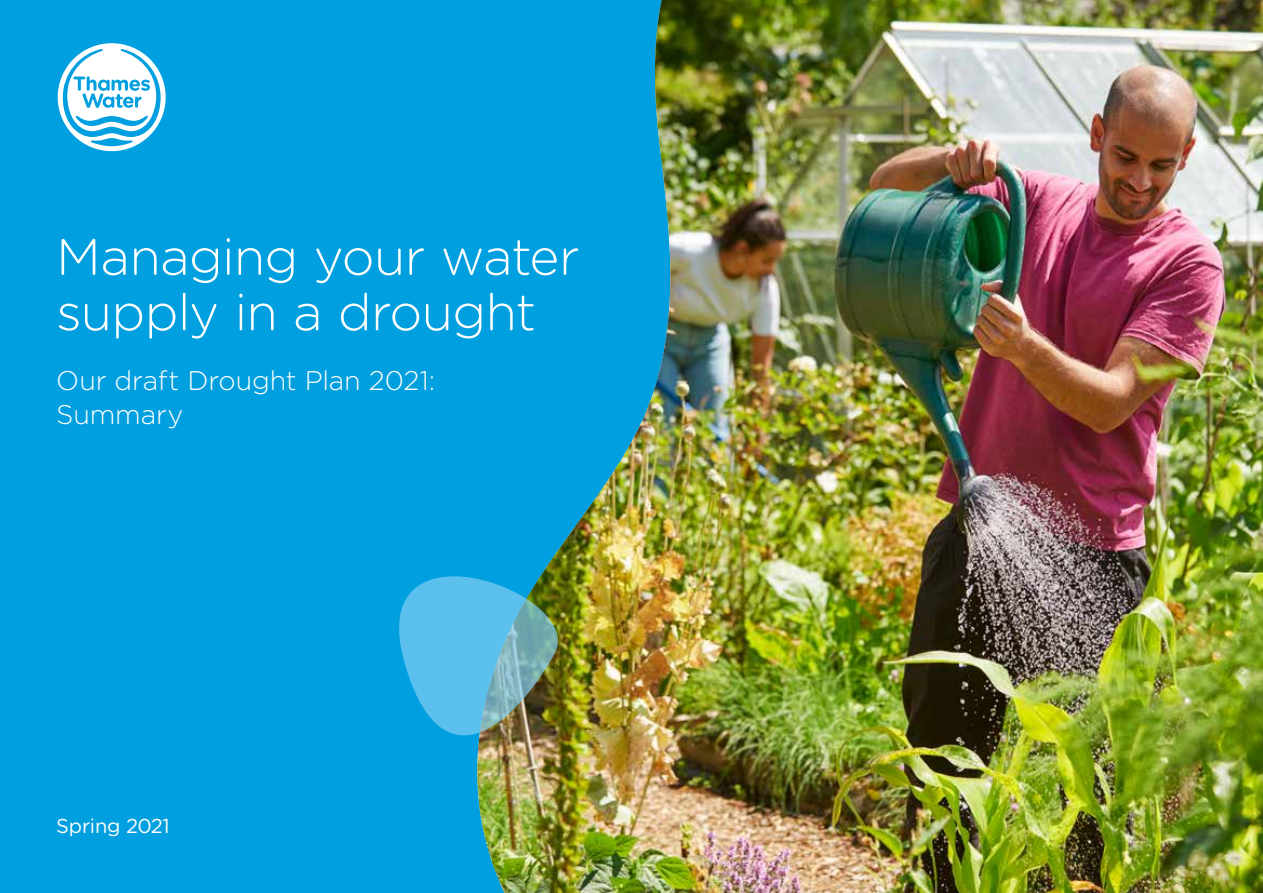
<style>
.page{position:relative;width:1263px;height:893px;background:#009fdf}
.page>*{position:absolute;margin:0;border:0;box-sizing:border-box;transform-origin:0 0}
.t1{font:300 51.15px/55.5px "Gotham Rounded";letter-spacing:-.015em;color:#fff}
.t2{font:300 27px/34px "Gotham Rounded";letter-spacing:-.005em;color:#fff}
.t3{font:20.1px "Gotham Rounded";letter-spacing:-.01em;color:#fff}
</style>
<div class="page">
<img style="left:477px;top:0;width:786px;height:893px">
<img style="left:399px;top:536px;width:178px;height:223px">
<svg style="left:58px;top:43px;width:108px;height:108px"></svg>
<p class="t1" style="left:56px;top:227px;width:525px">Managing your water supply in a drought</p>
<p class="t2" style="left:56px;top:362px;width:380px">Our draft Drought Plan 2021:<br>Summary</p>
<p class="t3" style="left:56px;top:812px;width:115px">Spring 2021</p>
</div>
